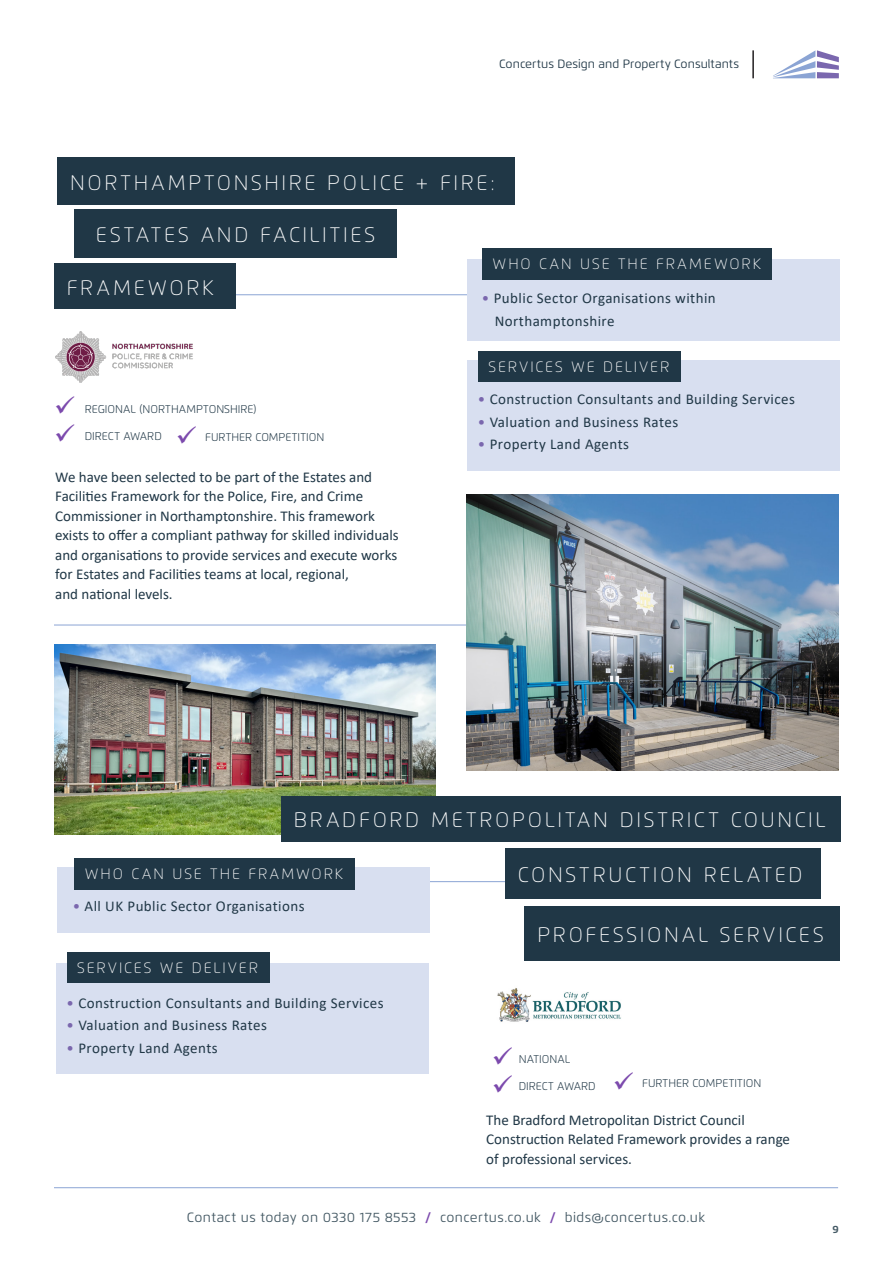
<style>
.page{position:relative;width:893px;height:1263px;background:#fff}
.page>*{position:absolute;margin:0;border:0;box-sizing:border-box;transform-origin:0 0}
.t1{font:100 21px "Flexo";letter-spacing:.125em;color:#fff}
.t2{font:15px/19.5px "Calibri";color:#203746}
.t3{font:15px/22.5px "Calibri";letter-spacing:.03em;color:#203746}
.t4{font:100 15px "Flexo";letter-spacing:.125em;color:#fff}
.t5{font:13.5px "Flexo";letter-spacing:.03em;color:#445964}
.t6{font:12px "Flexo";color:#203746}
.t7{font:300 11.25px "Flexo";color:#203746}
.t8{font:700 10.5px "Flexo";color:#445964}
.s1{color:#7c4aad}
.s2{color:#7a67ae}
.s3{font-weight:700;color:#7c4aad}
</style>
<div class="page">
<hr style="left:54px;top:1187px;width:784px;height:1px;background:#8ba4d4">
<hr style="left:752px;top:50px;width:2px;height:28px;background:#231f20">
<svg style="left:773px;top:50px;width:66px;height:28px"></svg>
<img style="left:54px;top:644px;width:381px;height:191px">
<hr style="left:103px;top:294px;width:712px;height:1px;background:#8ba4d4">
<div style="left:467px;top:259px;width:372px;height:81px;background:#d8dff0"></div>
<div style="left:467px;top:360px;width:373px;height:111px;background:#d8dff0"></div>
<div style="left:478px;top:351px;width:203px;height:31px;background:#203746"></div>
<div style="left:482px;top:248px;width:289px;height:32px;background:#203746"></div>
<hr style="left:119px;top:881px;width:658px;height:1px;background:#8ba4d4">
<div style="left:58px;top:866px;width:372px;height:66px;background:#d8dff0"></div>
<div style="left:56px;top:963px;width:372px;height:111px;background:#d8dff0"></div>
<div style="left:67px;top:952px;width:202px;height:31px;background:#203746"></div>
<div style="left:74px;top:858px;width:281px;height:31px;background:#203746"></div>
<hr style="left:54px;top:625px;width:784px;height:1px;background:#8ba4d4">
<div style="left:58px;top:158px;width:456px;height:47px;background:#203746"></div>
<div style="left:281px;top:796px;width:559px;height:45px;background:#203746"></div>
<div style="left:505px;top:848px;width:316px;height:51px;background:#203746"></div>
<div style="left:74px;top:209px;width:322px;height:49px;background:#203746"></div>
<div style="left:54px;top:264px;width:181px;height:45px;background:#203746"></div>
<img style="left:55px;top:331px;width:138px;height:52px">
<div style="left:525px;top:907px;width:315px;height:54px;background:#203746"></div>
<img style="left:467px;top:494px;width:371px;height:276px">
<img style="left:497px;top:988px;width:124px;height:34px">
<p class="t6" style="left:499px;top:57px;width:241px">Concertus Design and Property Consultants</p>
<h1 class="t1" style="left:70px;top:170px;width:426px">NORTHAMPTONSHIRE POLICE + FIRE:</h1>
<h1 class="t1" style="left:96px;top:222px;width:281px">ESTATES AND FACILITIES</h1>
<h1 class="t1" style="left:67px;top:275px;width:149px">FRAMEWORK</h1>
<p class="t7" style="left:85px;top:402px;width:173px">REGIONAL (NORTHAMPTONSHIRE)</p>
<p class="t7" style="left:85px;top:429px;width:79px">DIRECT AWARD</p>
<p class="t7" style="left:176px;top:430px;width:150px"><span class="s1">✓</span> FURTHER COMPETITION</p>
<p class="t2" style="left:55px;top:467px;width:345px">We have been selected to be part of the Estates and Facilities Framework for the Police, Fire, and Crime Commissioner in Northamptonshire. This framework exists to offer a compliant pathway for skilled individuals and organisations to provide services and execute works for Estates and Facilities teams at local, regional,<br>and national levels.</p>
<p class="t4" style="left:493px;top:255px;width:270px">WHO CAN USE THE FRAMEWORK</p>
<p class="t3" style="left:495px;top:286px;width:223px;text-indent:-13px"><span class="s2">•</span> Public Sector Organisations within<br>Northamptonshire</p>
<p class="t4" style="left:489px;top:357px;width:182px">SERVICES WE DELIVER</p>
<p class="t3" style="left:478px;top:388px;width:319px"><span class="s2">•</span> Construction Consultants and Building Services</p>
<p class="t3" style="left:478px;top:410px;width:202px"><span class="s2">•</span> Valuation and Business Rates</p>
<p class="t3" style="left:478px;top:433px;width:153px"><span class="s2">•</span> Property Land Agents</p>
<h1 class="t1" style="left:294px;top:807px;width:533px">BRADFORD METROPOLITAN DISTRICT COUNCIL</h1>
<p class="t4" style="left:85px;top:865px;width:260px">WHO CAN USE THE FRAMWORK</p>
<p class="t3" style="left:73px;top:894px;width:233px"><span class="s2">•</span> All UK Public Sector Organisations</p>
<p class="t4" style="left:77px;top:958px;width:182px">SERVICES WE DELIVER</p>
<p class="t3" style="left:67px;top:991px;width:319px"><span class="s2">•</span> Construction Consultants and Building Services</p>
<p class="t3" style="left:67px;top:1013px;width:202px"><span class="s2">•</span> Valuation and Business Rates</p>
<p class="t3" style="left:67px;top:1036px;width:153px"><span class="s2">•</span> Property Land Agents</p>
<h1 class="t1" style="left:518px;top:862px;width:286px">CONSTRUCTION RELATED</h1>
<h1 class="t1" style="left:537px;top:922px;width:288px">PROFESSIONAL SERVICES</h1>
<p class="t7" style="left:492px;top:1052px;width:80px"><span class="s1">✓</span> NATIONAL</p>
<p class="t7" style="left:492px;top:1079px;width:106px"><span class="s1">✓</span> DIRECT AWARD</p>
<p class="t7" style="left:613px;top:1077px;width:150px"><span class="s1">✓</span> FURTHER COMPETITION</p>
<p class="t2" style="left:486px;top:1110px;width:305px">The Bradford Metropolitan District Council<br>Construction Related Framework provides a range of professional services.</p>
<p class="t5" style="left:187px;top:1209px;width:520px">Contact us today on 0330 175 8553 <span class="s3">/</span> concertus.co.uk <span class="s3">/</span> bids@concertus.co.uk</p>
<p class="t8" style="left:832px;top:1223px;width:8px">9</p>
</div>
